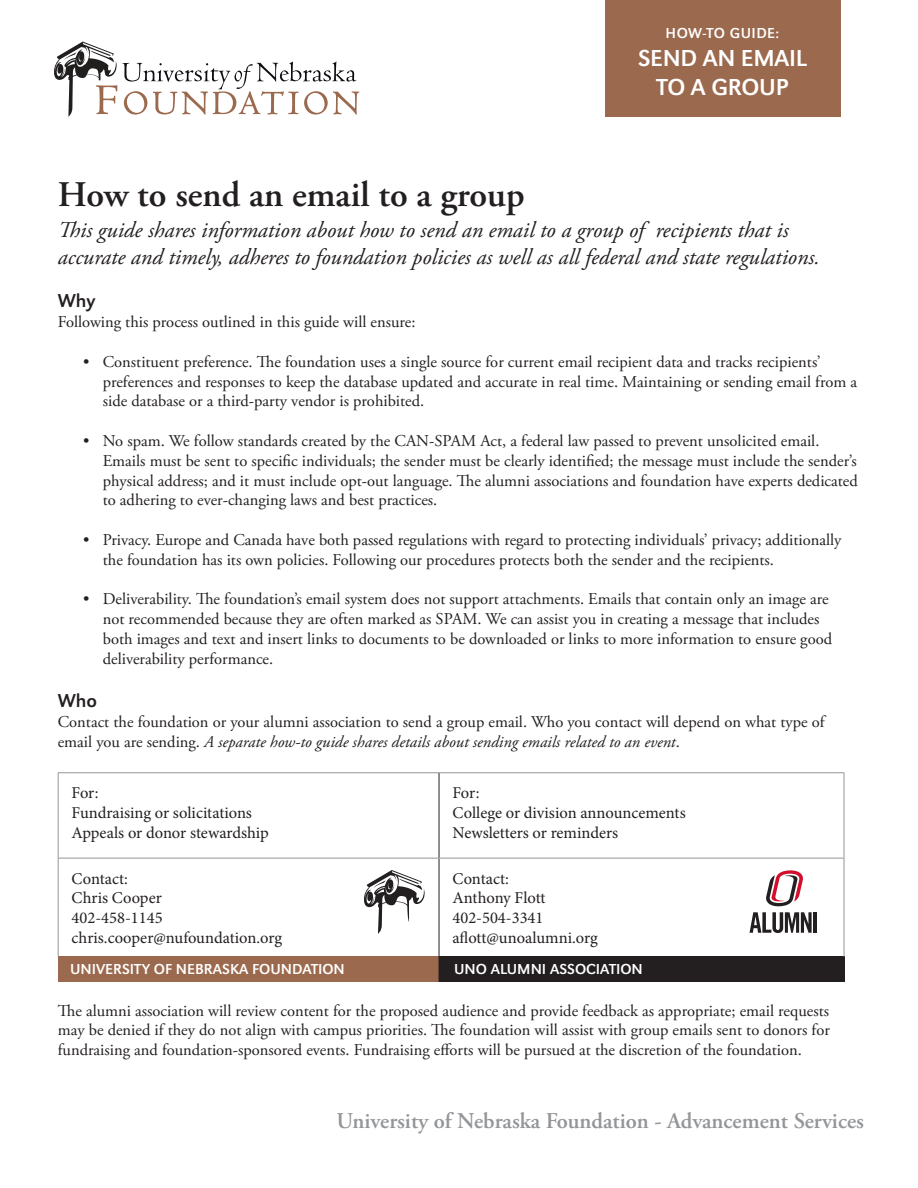
<style>
.page{position:relative;width:918px;height:1188px;background:#fff}
.page>*{position:absolute;margin:0;border:0;box-sizing:border-box;transform-origin:0 0}
.t1{font:600 36px "Adobe Garamond Pro";color:#231f20}
.Paragraph_Style_1{font:24px/28.5px "URW Grotesk TOT";letter-spacing:-.01em;color:#fff;text-align:center}
.t2{font:italic 22.5px/27px "Adobe Garamond Pro";color:#231f20}
.t3{font:600 22.5px "Adobe Garamond Pro";color:#939598}
.t4{font:19.5px "URW Grotesk TOT";color:#231f20}
.t5{font:16.5px/19.8px "Adobe Garamond Pro";color:#231f20}
.t6{font:16.5px "Minion Pro";color:#231f20}
.Paragraph_Style_1-2{font:15px "URW Grotesk TOT";color:#fff}
.Paragraph_Style_1-3{font:15px "URW Grotesk TOT";letter-spacing:.03em;color:#fff}
.s1{font-style:italic}
</style>
<div class="page">
<svg style="left:54px;top:42px;width:305px;height:75px"></svg>
<div style="left:605px;top:0;width:235px;height:117px;background:#9b694d"></div>
<div style="left:58px;top:957px;width:381px;height:25px;background:#9b694d"></div>
<div style="left:439px;top:957px;width:405px;height:25px;background:#231f20"></div>
<hr style="left:58px;top:858px;width:1px;height:99px;background:#939598">
<hr style="left:439px;top:858px;width:1px;height:99px;background:#231f20">
<hr style="left:844px;top:858px;width:1px;height:99px;background:#939598">
<hr style="left:58px;top:772px;width:381px;height:1px;background:#939598">
<hr style="left:58px;top:773px;width:1px;height:85px;background:#939598">
<hr style="left:439px;top:772px;width:405px;height:1px;background:#939598">
<hr style="left:844px;top:773px;width:1px;height:85px;background:#939598">
<hr style="left:58px;top:858px;width:381px;height:1px;background:#939598">
<hr style="left:439px;top:858px;width:405px;height:1px;background:#939598">
<hr style="left:439px;top:773px;width:1px;height:85px;background:#231f20">
<hr style="left:814px;top:912px;width:3px;height:21px;background:#231f20">
<svg style="left:750px;top:870px;width:62px;height:63px"></svg>
<svg style="left:364px;top:870px;width:61px;height:64px"></svg>
<p class="Paragraph_Style_1-3" style="left:666px;top:24px;width:115px">HOW-TO GUIDE:</p>
<p class="Paragraph_Style_1" style="left:638px;top:44px;width:171px">SEND AN EMAIL<br>TO A GROUP</p>
<p class="t1" style="left:58px;top:174px;width:468px">How to send an email to a group</p>
<p class="t2" style="left:58px;top:217px;width:764px">This guide shares information about how to send an email to a group of recipients that is accurate and timely, adheres to foundation policies as well as all federal and state regulations.</p>
<p class="t4" style="left:58px;top:290px;width:39px">Why</p>
<p class="t5" style="left:58px;top:313px;width:359px">Following this process outlined in this guide will ensure:</p>
<p class="t5" style="left:103px;top:352px;width:756px;text-indent:-19px">• Constituent preference. The foundation uses a single source for current email recipient data and tracks recipients’ preferences and responses to keep the database updated and accurate in real time. Maintaining or sending email from a side database or a third-party vendor is prohibited.</p>
<p class="t5" style="left:103px;top:431px;width:757px;text-indent:-19px">• No spam. We follow standards created by the CAN-SPAM Act, a federal law passed to prevent unsolicited email.<br>Emails must be sent to specific individuals; the sender must be clearly identified; the message must include the sender’s physical address; and it must include opt-out language. The alumni associations and foundation have experts dedicated to adhering to ever-changing laws and best practices.</p>
<p class="t5" style="left:103px;top:530px;width:740px;text-indent:-19px">• Privacy. Europe and Canada have both passed regulations with regard to protecting individuals’ privacy; additionally the foundation has its own policies. Following our procedures protects both the sender and the recipients.</p>
<p class="t5" style="left:103px;top:590px;width:731px;text-indent:-19px">• Deliverability. The foundation’s email system does not support attachments. Emails that contain only an image are not recommended because they are often marked as SPAM. We can assist you in creating a message that includes both images and text and insert links to documents to be downloaded or links to more information to ensure good deliverability performance.</p>
<p class="t4" style="left:58px;top:689px;width:41px">Who</p>
<p class="t5" style="left:58px;top:712px;width:768px">Contact the foundation or your alumni association to send a group email. Who you contact will depend on what type of email you are sending. <span class="s1">A separate how-to guide shares details about sending emails related to an event</span>.</p>
<p class="t6" style="left:72px;top:782px;width:28px">For:</p>
<p class="t6" style="left:72px;top:802px;width:182px">Fundraising or solicitations</p>
<p class="t6" style="left:72px;top:822px;width:199px">Appeals or donor stewardship</p>
<p class="t6" style="left:453px;top:782px;width:28px">For:</p>
<p class="t6" style="left:453px;top:802px;width:235px">College or division announcements</p>
<p class="t6" style="left:453px;top:822px;width:167px">Newsletters or reminders</p>
<p class="t6" style="left:72px;top:867px;width:58px">Contact:</p>
<p class="t6" style="left:72px;top:887px;width:92px">Chris Cooper</p>
<p class="t6" style="left:72px;top:907px;width:92px">402-458-1145</p>
<p class="t6" style="left:72px;top:927px;width:212px">chris.cooper@nufoundation.org</p>
<p class="t6" style="left:453px;top:867px;width:58px">Contact:</p>
<p class="t6" style="left:453px;top:887px;width:95px">Anthony Flott</p>
<p class="t6" style="left:453px;top:907px;width:92px">402-504-3341</p>
<p class="t6" style="left:453px;top:927px;width:147px">aflott@unoalumni.org</p>
<p class="Paragraph_Style_1-2" style="left:70px;top:960px;width:276px">UNIVERSITY OF NEBRASKA FOUNDATION</p>
<p class="Paragraph_Style_1-2" style="left:454px;top:960px;width:190px">UNO ALUMNI ASSOCIATION</p>
<p class="t5" style="left:58px;top:1001px;width:774px;text-align:justify">The alumni association will review content for the proposed audience and provide feedback as appropriate; email requests may be denied if they do not align with campus priorities. The foundation will assist with group emails sent to donors for fundraising and foundation-sponsored events. Fundraising efforts will be pursued at the discretion of the foundation.</p>
<p class="t3" style="left:337px;top:1108px;width:529px">University of Nebraska Foundation - Advancement Services</p>
</div>
